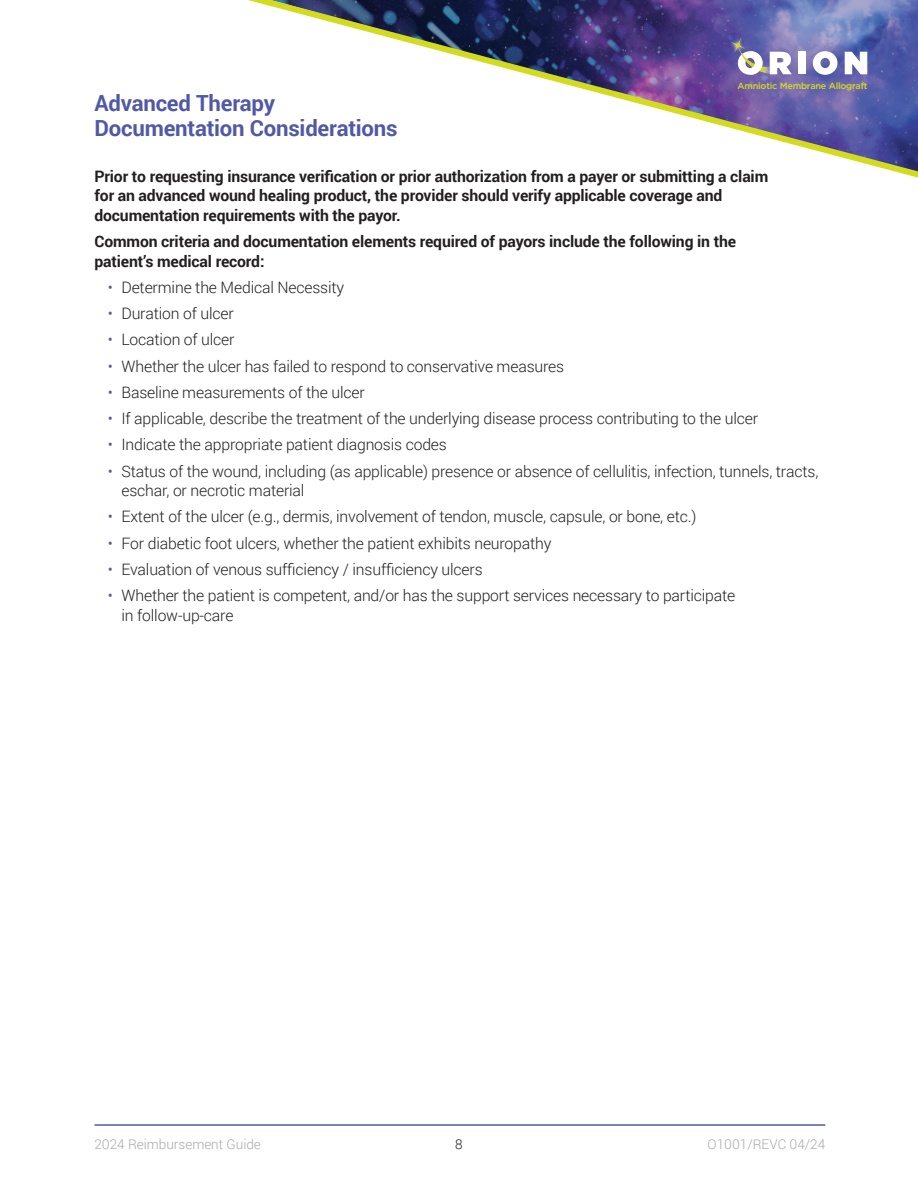
<style>
.page{position:relative;width:918px;height:1188px;background:#fff}
.page>*{position:absolute;margin:0;border:0;box-sizing:border-box;transform-origin:0 0}
.t1{font:700 22.2px/25px "Roboto";letter-spacing:-.01em;color:#5159a7}
.t2{font:300 15.75px/19.5px "Roboto";letter-spacing:-.01em;color:#231f20}
.t3{font:700 15.75px/19.5px "Roboto";letter-spacing:-.01em;color:#231f20}
.t4{font:300 13.5px "Roboto";color:#a8a9ad}
.t5{font:300 13.5px "Roboto";color:#231f20}
.t6{font:500 9px "Gotham";letter-spacing:-.025em;color:#d2db20}
.s1{color:#5159a7}
</style>
<div class="page">
<svg style="left:248px;top:0;width:670px;height:178px"></svg>
<hr style="left:94px;top:1124px;width:731px;height:2px;background:#5159a7">
<div style="left:717px;top:25px;width:167px;height:81px;background:#4c479d;opacity:.75"></div>
<div style="left:798px;top:52px;width:8px;height:22px;background:#fff"></div>
<svg style="left:813px;top:51px;width:25px;height:24px"></svg>
<svg style="left:845px;top:52px;width:22px;height:22px"></svg>
<img style="left:727px;top:34px;width:22px;height:23px">
<svg style="left:731px;top:39px;width:61px;height:36px"></svg>
<p class="t6" style="left:738px;top:80px;width:132px">Amniotic Membrane Allograft</p>
<h1 class="t1" style="left:94px;top:90px;width:305px">Advanced Therapy<br>Documentation Considerations</h1>
<p class="t3" style="left:94px;top:166px;width:675px">Prior to requesting insurance verification or prior authorization from a payer or submitting a claim for an advanced wound healing product, the provider should verify applicable coverage and documentation requirements with the payor.</p>
<p class="t3" style="left:94px;top:231px;width:643px">Common criteria and documentation elements required of payors include the following in the patient’s medical record:</p>
<p class="t2" style="left:108px;top:277px;width:238px"><span class="s1">•</span> Determine the Medical Necessity</p>
<p class="t2" style="left:108px;top:303px;width:127px"><span class="s1">•</span> Duration of ulcer</p>
<p class="t2" style="left:108px;top:330px;width:128px"><span class="s1">•</span> Location of ulcer</p>
<p class="t2" style="left:108px;top:356px;width:458px"><span class="s1">•</span> Whether the ulcer has failed to respond to conservative measures</p>
<p class="t2" style="left:108px;top:382px;width:258px"><span class="s1">•</span> Baseline measurements of the ulcer</p>
<p class="t2" style="left:108px;top:408px;width:652px"><span class="s1">•</span> If applicable, describe the treatment of the underlying disease process contributing to the ulcer</p>
<p class="t2" style="left:108px;top:435px;width:340px"><span class="s1">•</span> Indicate the appropriate patient diagnosis codes</p>
<p class="t2" style="left:121px;top:461px;width:698px;text-indent:-13px"><span class="s1">•</span> Status of the wound, including (as applicable) presence or absence of cellulitis, infection, tunnels, tracts, eschar, or necrotic material</p>
<p class="t2" style="left:108px;top:507px;width:590px"><span class="s1">•</span> Extent of the ulcer (e.g., dermis, involvement of tendon, muscle, capsule, or bone, etc.)</p>
<p class="t2" style="left:108px;top:533px;width:445px"><span class="s1">•</span> For diabetic foot ulcers, whether the patient exhibits neuropathy</p>
<p class="t2" style="left:108px;top:559px;width:376px"><span class="s1">•</span> Evaluation of venous sufficiency / insufficiency ulcers</p>
<p class="t2" style="left:121px;top:585px;width:615px;text-indent:-13px"><span class="s1">•</span> Whether the patient is competent, and/or has the support services necessary to participate in follow-up-care</p>
<p class="t4" style="left:94px;top:1135px;width:168px">2024 Reimbursement Guide</p>
<p class="t5" style="left:455px;top:1135px;width:9px">8</p>
<p class="t4" style="left:708px;top:1135px;width:119px">O1001/REVC 04/24</p>
</div>
